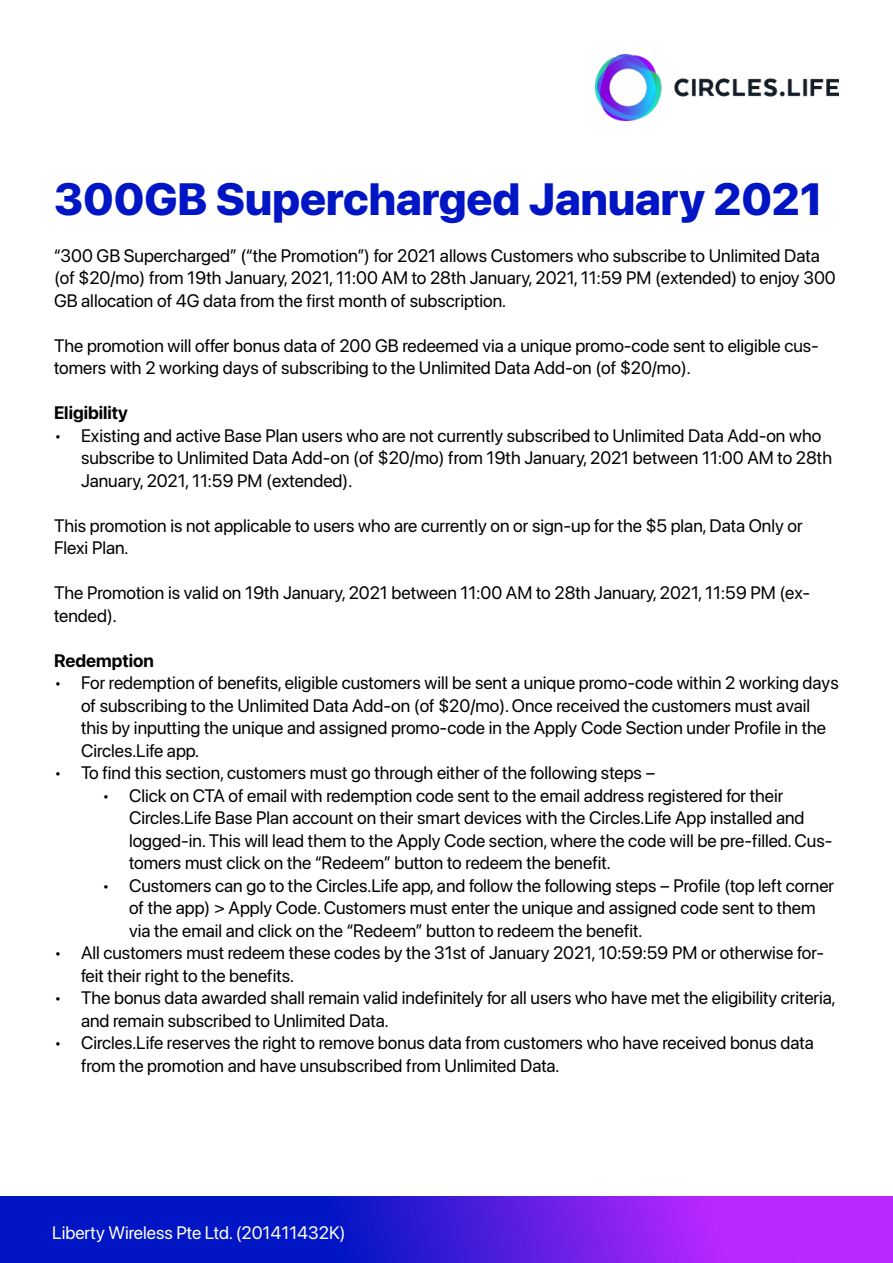
<style>
.page{position:relative;width:893px;height:1263px;background:#fff}
.page>*{position:absolute;margin:0;border:0;box-sizing:border-box;transform-origin:0 0}
.t1{font:800 45px "SF Pro Display";color:#0015c4}
.t2{font:18px/22.5px "SF Pro Display";color:#000}
.t3{font:18px "SF Pro Display";color:#fff}
.t4{font:700 18px "SF Pro Display";color:#000}
</style>
<div class="page">
<img style="left:0;top:1197px;width:893px;height:66px">
<img style="left:596px;top:54px;width:243px;height:66px">
<p class="t1" style="left:54px;top:173px;width:770px">300GB Supercharged January 2021</p>
<p class="t2" style="left:54px;top:244px;width:783px">“300 GB Supercharged” (“the Promotion”) for 2021 allows Customers who subscribe to Unlimited Data (of $20/mo) from 19th January, 2021, 11:00 AM to 28th January, 2021, 11:59 PM (extended) to enjoy 300<br>GB allocation of 4G data from the first month of subscription.</p>
<p class="t2" style="left:54px;top:334px;width:766px">The promotion will offer bonus data of 200 GB redeemed via a unique promo-code sent to eligible cus&shy;tomers with 2 working days of subscribing to the Unlimited Data Add-on (of $20/mo).</p>
<p class="t4" style="left:54px;top:402px;width:75px">Eligibility</p>
<p class="t2" style="left:81px;top:424px;width:752px;text-indent:-27px">• Existing and active Base Plan users who are not currently subscribed to Unlimited Data Add-on who subscribe to Unlimited Data Add-on (of $20/mo) from 19th January, 2021 between 11:00 AM to 28th<br>January, 2021, 11:59 PM (extended).</p>
<p class="t2" style="left:54px;top:514px;width:750px">This promotion is not applicable to users who are currently on or sign-up for the $5 plan, Data Only or<br>Flexi Plan.</p>
<p class="t2" style="left:54px;top:582px;width:758px">The Promotion is valid on 19th January, 2021 between 11:00 AM to 28th January, 2021, 11:59 PM (ex&shy;tended).</p>
<p class="t4" style="left:54px;top:650px;width:101px">Redemption</p>
<p class="t2" style="left:81px;top:672px;width:759px;text-indent:-27px">• For redemption of benefits, eligible customers will be sent a unique promo-code within 2 working days of subscribing to the Unlimited Data Add-on (of $20/mo). Once received the customers must avail this by inputting the unique and assigned promo-code in the Apply Code Section under Profile in the Circles.Life app.</p>
<p class="t2" style="left:54px;top:762px;width:603px">• To find this section, customers must go through either of the following steps –</p>
<p class="t2" style="left:129px;top:784px;width:705px;text-indent:-27px">• Click on CTA of email with redemption code sent to the email address registered for their Circles.Life Base Plan account on their smart devices with the Circles.Life App installed and logged-in. This will lead them to the Apply Code section, where the code will be pre-filled. Cus&shy;tomers must click on the “Redeem” button to redeem the benefit.</p>
<p class="t2" style="left:129px;top:874px;width:707px;text-indent:-27px">• Customers can go to the Circles.Life app, and follow the following steps – Profile (top left corner of the app) &gt; Apply Code. Customers must enter the unique and assigned code sent to them via the email and click on the “Redeem” button to redeem the benefit.</p>
<p class="t2" style="left:81px;top:942px;width:745px;text-indent:-27px">• All customers must redeem these codes by the 31st of January 2021, 10:59:59 PM or otherwise for&shy;feit their right to the benefits.</p>
<p class="t2" style="left:81px;top:987px;width:756px;text-indent:-27px">• The bonus data awarded shall remain valid indefinitely for all users who have met the eligibility criteria, and remain subscribed to Unlimited Data.</p>
<p class="t2" style="left:81px;top:1032px;width:734px;text-indent:-27px">• Circles.Life reserves the right to remove bonus data from customers who have received bonus data from the promotion and have unsubscribed from Unlimited Data.</p>
<p class="t3" style="left:52px;top:1222px;width:295px">Liberty Wireless Pte Ltd. (201411432K)</p>
</div>
